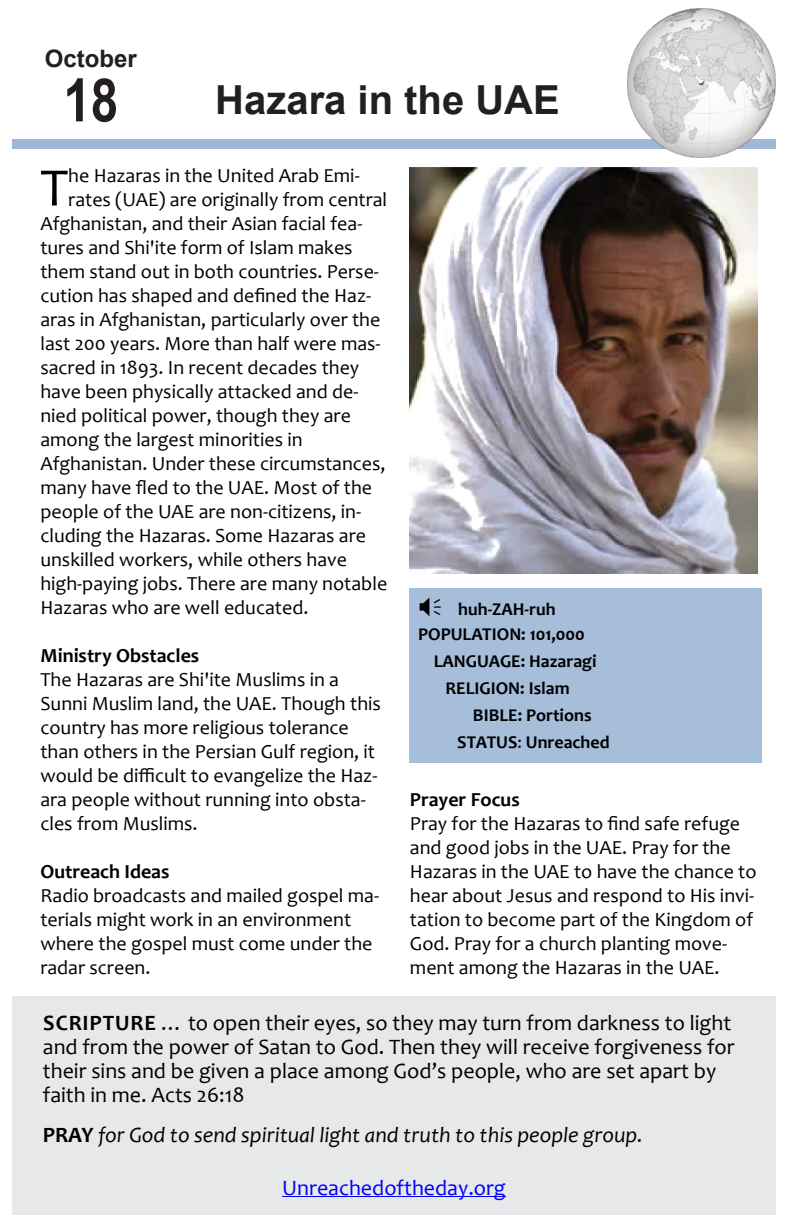
<style>
.page{position:relative;width:792px;height:1224px;background:#fff}
.page>*{position:absolute;margin:0;border:0;box-sizing:border-box;transform-origin:0 0}
.t1{font:700 60px "Arial Narrow";color:#231f20}
.t2{font:54.6px "Candara";color:#000}
.t3{font:700 40px "Arial";color:#231f20}
.t4{font:700 24px "Arial";color:#231f20}
.t5{font:22px/24px "Candara";color:#000}
.t6{font:italic 22px "Candara";color:#000}
.t7{font:22px "Candara";color:#00f}
.t8{font:20px/24px "Candara";color:#000}
.t9{font:700 20px "Candara";color:#000}
.t10{font:700 18px/27px "Candara";color:#000}
.s1{font-weight:400}
.s2{font-weight:700}
.s3{font-weight:700;font-style:normal}
</style>
<div class="page">
<div style="left:12px;top:997px;width:764px;height:218px;background:#e7e8e9"></div>
<div style="left:12px;top:139px;width:764px;height:9px;background:#9eb8d5"></div>
<div style="left:409px;top:588px;width:353px;height:175px;background:#a6bed9"></div>
<hr style="left:282px;top:1197px;width:224px;height:1px;background:#00f">
<img style="left:409px;top:167px;width:349px;height:407px">
<img style="left:627px;top:9px;width:149px;height:148px">
<p class="t4" style="left:45px;top:50px;width:94px">October</p>
<h1 class="t1" style="left:63px;top:78px;width:56px">18</h1>
<h3 class="t3" style="left:215px;top:85px;width:346px">Hazara in the UAE</h3>
<h2 class="t2" style="left:40px;top:166px;width:29px">T</h2>
<p class="t8" style="left:68px;top:165px;width:293px">he Hazaras in the United Arab Emi-</p>
<p class="t8" style="left:68px;top:189px;width:320px">rates (UAE) are originally from central</p>
<p class="t8" style="left:40px;top:213px;width:323px">Afghanistan, and their Asian facial fea-</p>
<p class="t8" style="left:40px;top:237px;width:314px">tures and Shi'ite form of Islam makes</p>
<p class="t8" style="left:40px;top:261px;width:340px">them stand out in both countries. Perse-</p>
<p class="t8" style="left:40px;top:285px;width:332px">cution has shaped and defined the Haz-</p>
<p class="t8" style="left:40px;top:309px;width:341px">aras in Afghanistan, particularly over the</p>
<p class="t8" style="left:40px;top:333px;width:342px">last 200 years. More than half were mas-</p>
<p class="t8" style="left:40px;top:357px;width:320px">sacred in 1893. In recent decades they</p>
<p class="t8" style="left:40px;top:381px;width:319px">have been physically attacked and de-</p>
<p class="t8" style="left:40px;top:405px;width:312px">nied political power, though they are</p>
<p class="t8" style="left:40px;top:429px;width:264px">among the largest minorities in</p>
<p class="t8" style="left:40px;top:453px;width:347px">Afghanistan. Under these circumstances,</p>
<p class="t8" style="left:40px;top:477px;width:333px">many have fled to the UAE. Most of the</p>
<p class="t8" style="left:40px;top:501px;width:322px">people of the UAE are non-citizens, in-</p>
<p class="t8" style="left:40px;top:525px;width:327px">cluding the Hazaras. Some Hazaras are</p>
<p class="t8" style="left:40px;top:549px;width:308px">unskilled workers, while others have</p>
<p class="t8" style="left:40px;top:573px;width:348px">high-paying jobs. There are many notable</p>
<p class="t8" style="left:40px;top:597px;width:269px">Hazaras who are well educated.</p>
<p class="t9" style="left:40px;top:647px;width:160px">Ministry Obstacles</p>
<p class="t8" style="left:40px;top:669px;width:342px">The Hazaras are Shi'ite Muslims in a Sunni Muslim land, the UAE. Though this country has more religious tolerance than others in the Persian Gulf region, it would be difficult to evangelize the Haz&shy;ara people without running into obsta&shy;cles from Muslims.</p>
<p class="t9" style="left:40px;top:863px;width:131px">Outreach Ideas</p>
<p class="t8" style="left:40px;top:885px;width:340px">Radio broadcasts and mailed gospel ma&shy;terials might work in an environment where the gospel must come under the radar screen.</p>
<p class="t10" style="left:418px;top:598px;width:168px;line-height:25px;text-indent:40px">huh-ZAH-ruh<br>POPULATION: 101,000</p>
<p class="t10" style="left:446px;top:649px;width:153px;text-indent:-12px">LANGUAGE: Hazaragi<br>RELIGION: Islam</p>
<p class="t10" style="left:457px;top:703px;width:154px;text-align:center">BIBLE: Portions<br>STATUS<span class="s1">:</span> Unreached</p>
<p class="t9" style="left:410px;top:791px;width:111px">Prayer Focus</p>
<p class="t8" style="left:410px;top:813px;width:348px">Pray for the Hazaras to find safe refuge and good jobs in the UAE. Pray for the Hazaras in the UAE to have the chance to hear about Jesus and respond to His invi&shy;tation to become part of the Kingdom of God. Pray for a church planting move&shy;ment among the Hazaras in the UAE.</p>
<p class="t5" style="left:43px;top:1014px;width:693px"><span class="s2">SCRIPTURE</span> … to open their eyes, so they may turn from darkness to light and from the power of Satan to God. Then they will receive forgiveness for their sins and be given a place among God’s people, who are set apart by faith in me. Acts 26:18</p>
<p class="t6" style="left:43px;top:1127px;width:602px"><span class="s3">PRAY</span> for God to send spiritual light and truth to this people group.</p>
<p class="t7" style="left:282px;top:1180px;width:225px">Unreachedoftheday.org</p>
</div>
